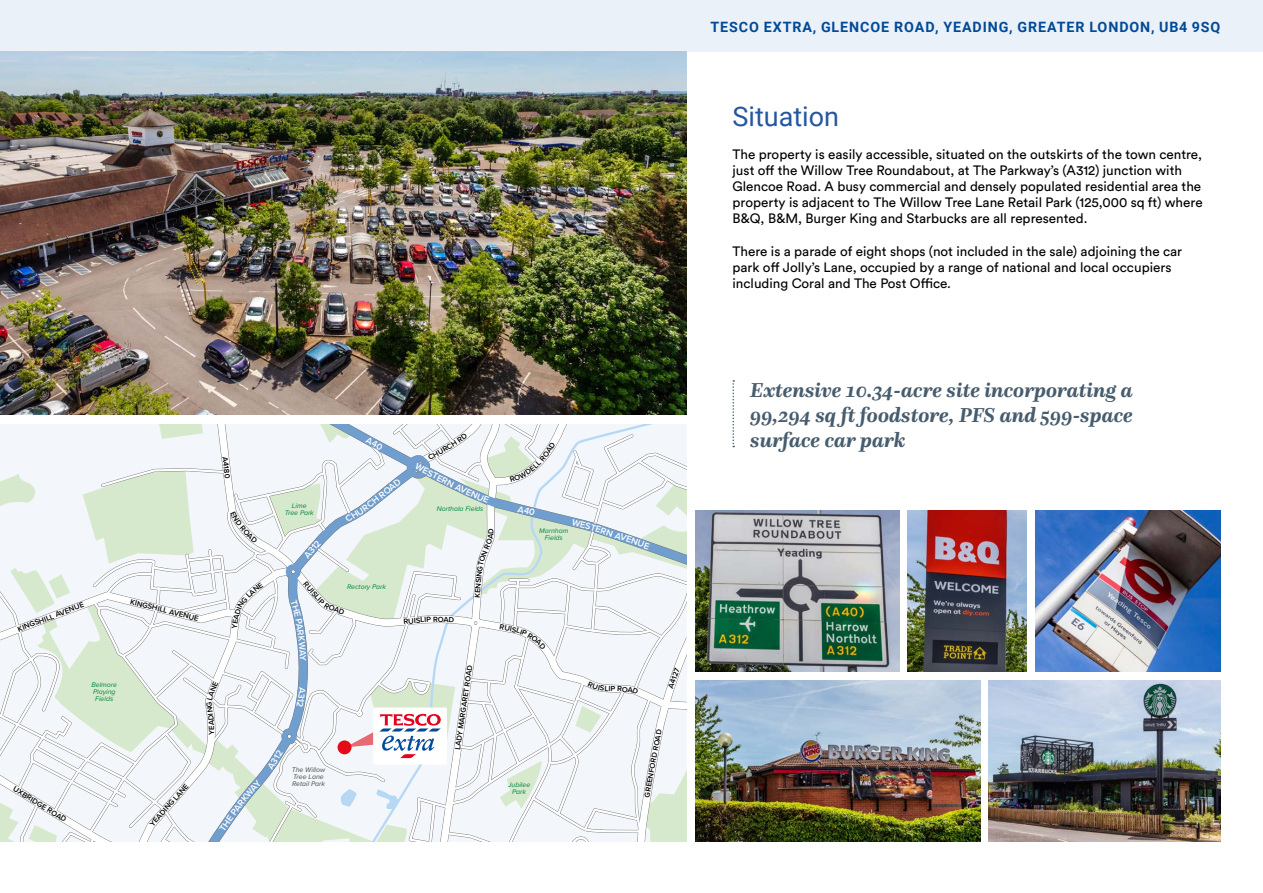
<style>
.page{position:relative;width:1263px;height:893px;background:#fff}
.page>*{position:absolute;margin:0;border:0;box-sizing:border-box;transform-origin:0 0}
.t1{font:27px "Roboto";color:#2556a0}
.t2{font:italic 700 21px/25.2px "Questa";color:#475c6d;text-align:justify}
.t3{font:700 14.25px "Roboto";letter-spacing:.065em;color:#004996}
.t4{font:13.5px/16.2px "Circular Pro";color:#000}
.t5{font:600 9.3px "Proxima Nova";color:#fff}
.t6{font:600 7.8px "Proxima Nova";color:#010202}
.t7{font:italic 6.9px/6.9px "Proxima Nova";color:#00863e;text-align:center}
.t8{font:italic 6.9px/6.9px "Proxima Nova";color:#4a4a49}
</style>
<div class="page">
<div style="left:0;top:0;width:1263px;height:51px;background:#eaf1f9"></div>
<img style="left:0;top:51px;width:687px;height:363px">
<img style="left:1035px;top:510px;width:185px;height:162px">
<img style="left:695px;top:680px;width:285px;height:162px">
<img style="left:695px;top:510px;width:204px;height:162px">
<img style="left:908px;top:510px;width:119px;height:162px">
<img style="left:989px;top:680px;width:231px;height:162px">
<svg style="left:732px;top:380px;width:2px;height:67px"></svg>
<svg style="left:0;top:425px;width:687px;height:417px"></svg>
<p class="t6" style="left:231px;top:456px;width:23px;rotate:83deg">A4180</p>
<p class="t6" style="left:16px;top:624px;width:72px;rotate:-21deg">KINGSHILL AVENUE</p>
<p class="t6" style="left:132px;top:596px;width:72px;rotate:14deg">KINGSHILL AVENUE</p>
<p class="t6" style="left:17px;top:783px;width:46px;rotate:32deg">UXBRIDGE R</p>
<p class="t7" style="left:91px;top:681px;width:27px">Belmore<br>Playing<br>Fields</p>
<p class="t6" style="left:165px;top:801px;width:28px;rotate:-49deg">G LANE</p>
<p class="t6" style="left:147px;top:821px;width:29px;rotate:-48deg">YEADIN</p>
<p class="t5" style="left:419px;top:459px;width:37px;rotate:27deg">WESTER</p>
<p class="t7" style="left:285px;top:502px;width:31px">Lime<br>Tree Park</p>
<p class="t7" style="left:437px;top:505px;width:48px">Northala Fields</p>
<p class="t7" style="left:539px;top:527px;width:31px">Marnham<br>Fields</p>
<p class="t7" style="left:347px;top:583px;width:40px">Rectory Park</p>
<p class="t8" style="left:292px;top:766px;width:35px">The Willow<br>Tree Lane<br>Retail Park</p>
<p class="t6" style="left:452px;top:749px;width:87px;rotate:-82deg">LADY MARGARET ROAD</p>
<p class="t6" style="left:501px;top:621px;width:18px;rotate:10deg">RUIS</p>
<p class="t7" style="left:508px;top:781px;width:24px">Jubilee<br>Park</p>
<p class="t5" style="left:609px;top:525px;width:47px;rotate:19deg">N AVENUE</p>
<p class="t6" style="left:648px;top:757px;width:30px;rotate:-79deg">D ROAD</p>
<p class="t6" style="left:642px;top:791px;width:36px;rotate:-80deg">REENFOR</p>
<p class="t3" style="left:710px;top:17px;width:511px">TESCO EXTRA, GLENCOE ROAD, YEADING, GREATER LONDON, UB4 9SQ</p>
<h1 class="t1" style="left:732px;top:98px;width:108px">Situation</h1>
<p class="t4" style="left:732px;top:145px;width:472px">The property is easily accessible, situated on the outskirts of the town centre, just off the Willow Tree Roundabout, at The Parkway’s (A312) junction with Glencoe Road. A busy commercial and densely populated residential area the property is adjacent to The Willow Tree Lane Retail Park (125,000 sq ft) where B&amp;Q, B&amp;M, Burger King and Starbucks are all represented.</p>
<p class="t4" style="left:732px;top:242px;width:451px">There is a parade of eight shops (not included in the sale) adjoining the car park off Jolly’s Lane, occupied by a range of national and local occupiers including Coral and The Post Office.</p>
<h2 class="t2" style="left:750px;top:377px;width:384px">Extensive 10.34-acre site incorporating a 99,294 sq ft foodstore, PFS and 599-space surface car park</h2>
</div>
